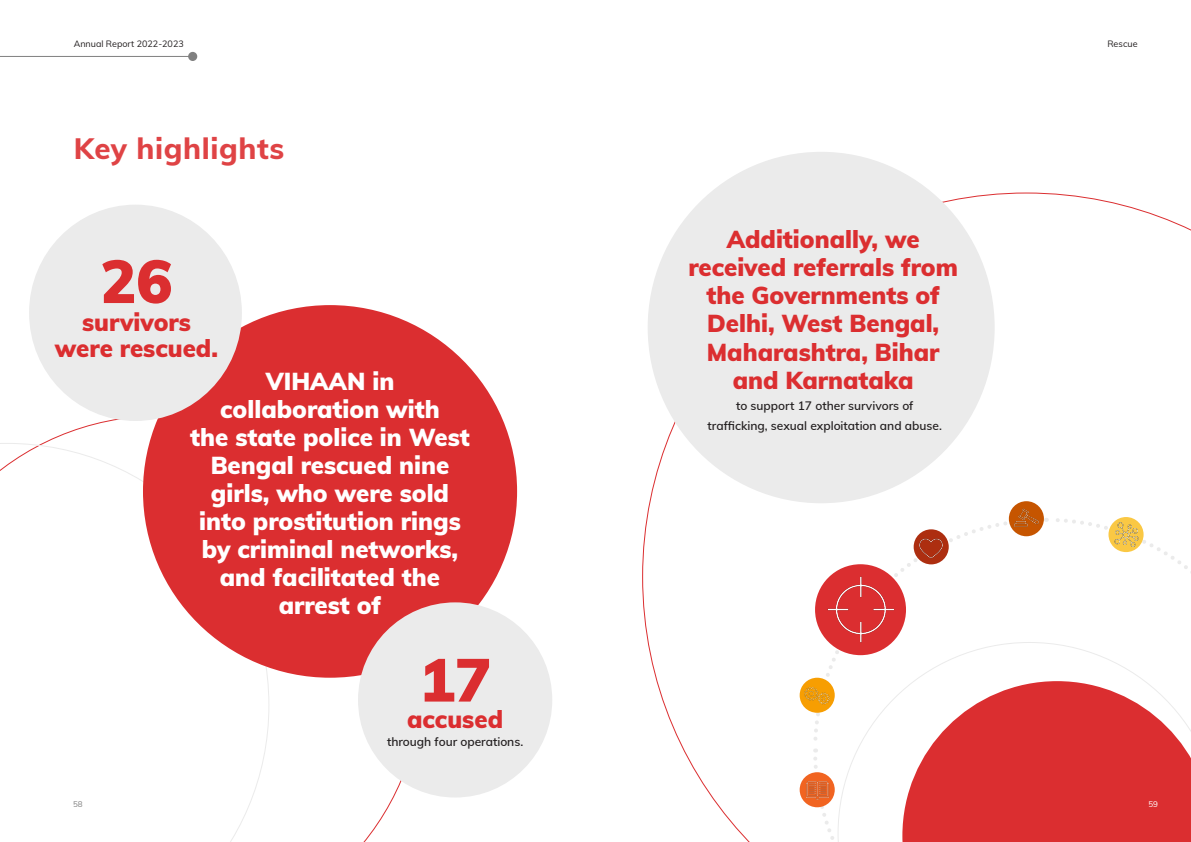
<style>
.page{position:relative;width:1191px;height:842px;background:#fff}
.page>*{position:absolute;margin:0;border:0;box-sizing:border-box;transform-origin:0 0}
.Body_-_Justified{font:900 60px "Muli";color:#db2e30}
.Body_-_Left_Aligned{font:800 29.5px "Muli";letter-spacing:.02em;color:#df4345}
.Body_-_Justified-2{font:900 24px/28px "Muli";color:#fff;text-align:center}
.Body_-_Justified-3{font:900 24px/28px "Muli";color:#db2e30;text-align:center}
.Body_-_Justified-4{font:600 12px "Muli";color:#231f20}
.Body_-_Right_Aligned{font:9px "Muli";color:#231f20}
.t1{font:8px "Muli";color:#808080}
.Body_-_Left_Aligned-2{font:8px "Muli";color:#fff}
</style>
<div class="page">
<hr style="left:0;top:56px;width:190px;height:1px;background:#808080">
<div style="left:188px;top:52px;width:9px;height:9px;background:#808080;border-radius:50%"></div>
<svg style="left:0;top:443px;width:269px;height:399px"></svg>
<svg style="left:642px;top:193px;width:549px;height:649px"></svg>
<div style="left:143px;top:305px;width:374px;height:373px;background:#db2e30;border-radius:50%"></div>
<div style="left:29px;top:205px;width:213px;height:216px;background:#ebebeb;border-radius:50%"></div>
<div style="left:647px;top:152px;width:347px;height:351px;background:#ebebeb;border-radius:50%"></div>
<div style="left:358px;top:602px;width:194px;height:195px;background:#ebebeb;border-radius:50%"></div>
<svg style="left:811px;top:516px;width:380px;height:326px"></svg>
<svg style="left:837px;top:642px;width:354px;height:200px"></svg>
<svg style="left:913px;top:529px;width:35px;height:35px"></svg>
<img style="left:916px;top:533px;width:30px;height:31px">
<div style="left:799px;top:772px;width:35px;height:35px;background:#f16421;border-radius:50%"></div>
<img style="left:806px;top:781px;width:23px;height:19px">
<img style="left:815px;top:564px;width:91px;height:91px;border-radius:45px">
<svg style="left:1008px;top:501px;width:36px;height:35px"></svg>
<img style="left:1012px;top:503px;width:28px;height:29px">
<svg style="left:799px;top:678px;width:35px;height:35px"></svg>
<img style="left:803px;top:681px;width:28px;height:29px">
<div style="left:1108px;top:517px;width:35px;height:35px;background:#fac844;border-radius:50%"></div>
<img style="left:1113px;top:521px;width:26px;height:27px">
<p class="Body_-_Right_Aligned" style="left:74px;top:37px;width:112px">Annual Report 2022-2023</p>
<p class="Body_-_Left_Aligned" style="left:74px;top:127px;width:212px">Key highlights</p>
<p class="Body_-_Justified" style="left:100px;top:237px;width:74px">26</p>
<p class="Body_-_Justified-3" style="left:82px;top:307px;width:110px">survivors</p>
<p class="Body_-_Justified-3" style="left:55px;top:333px;width:164px">were rescued.</p>
<p class="Body_-_Justified-2" style="left:266px;top:366px;width:130px">VIHAAN in</p>
<p class="Body_-_Justified-2" style="left:220px;top:394px;width:221px">collaboration with</p>
<p class="Body_-_Justified-2" style="left:190px;top:422px;width:281px">the state police in West<br>Bengal rescued nine girls, who were sold into prostitution rings by criminal networks, and facilitated the arrest of</p>
<p class="t1" style="left:73px;top:798px;width:11px">58</p>
<p class="Body_-_Justified" style="left:419px;top:636px;width:73px">17</p>
<p class="Body_-_Justified-3" style="left:407px;top:704px;width:97px">accused</p>
<p class="Body_-_Justified-4" style="left:387px;top:732px;width:138px">through four operations.</p>
<p class="Body_-_Justified-3" style="left:688px;top:225px;width:271px">Additionally, we received referrals from the Governments of<br>Delhi, West Bengal,<br>Maharashtra, Bihar</p>
<p class="Body_-_Justified-3" style="left:732px;top:365px;width:182px">and Karnataka</p>
<p class="Body_-_Justified-4" style="left:736px;top:396px;width:179px">to support 17 other survivors of</p>
<p class="Body_-_Justified-4" style="left:707px;top:416px;width:236px">trafficking, sexual exploitation and abuse.</p>
<p class="Body_-_Right_Aligned" style="left:1107px;top:37px;width:32px">Rescue</p>
<p class="Body_-_Left_Aligned-2" style="left:1148px;top:798px;width:11px">59</p>
</div>
